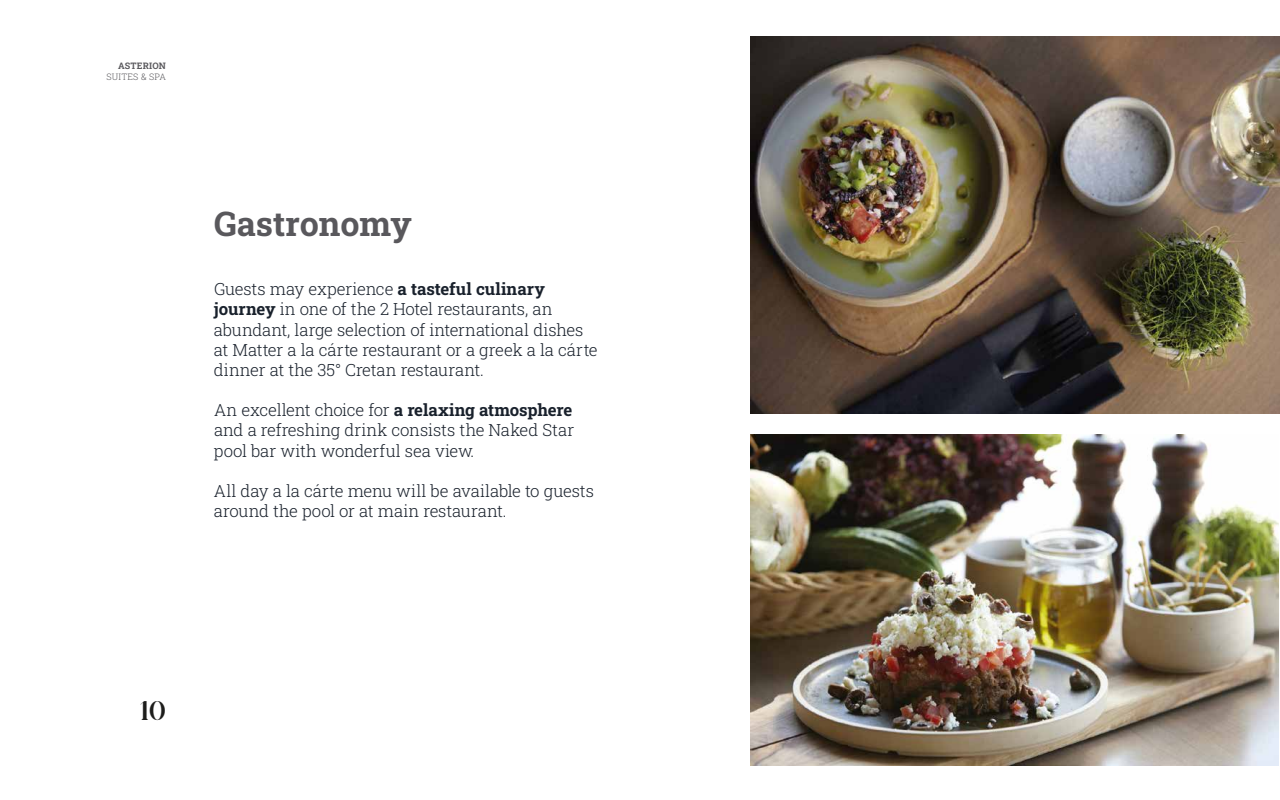
<style>
.page{position:relative;width:1280px;height:800px;background:#fff}
.page>*{position:absolute;margin:0;border:0;box-sizing:border-box;transform-origin:0 0}
.t1{font:700 34px "Roboto Slab";color:#59585c}
.t2{font:700 27px "Voyage";color:#1d1d1b}
.t3{font:300 16.8px/20.2px "Roboto Slab";letter-spacing:-.01em;color:#19212c}
.t4{font:300 9px "Roboto Slab";letter-spacing:.02em;color:#59585c}
.t5{font:700 9px "Roboto Slab";letter-spacing:.02em;color:#59585c}
.s1{font-weight:700}
</style>
<div class="page">
<img style="left:750px;top:36px;width:530px;height:377px">
<img style="left:750px;top:434px;width:529px;height:332px">
<p class="t5" style="left:118px;top:60px;width:49px">ASTERION</p>
<p class="t4" style="left:107px;top:71px;width:61px">SUITES &amp; SPA</p>
<h1 class="t1" style="left:214px;top:200px;width:199px">Gastronomy</h1>
<p class="t3" style="left:214px;top:279px;width:385px">Guests may experience <span class="s1">a tasteful culinary journey</span> in one of the 2 Hotel restaurants, an abundant, large selection of international dishes at Matter a la cárte restaurant or a greek a la cárte dinner at the 35° Cretan restaurant.</p>
<p class="t3" style="left:214px;top:400px;width:362px;text-align:justify">An excellent choice for <span class="s1">a relaxing atmosphere </span>and a refreshing drink consists the Naked Star pool bar with wonderful sea view.</p>
<p class="t3" style="left:214px;top:480px;width:382px">All day a la cárte menu will be available to guests around the pool or at main restaurant.</p>
<h2 class="t2" style="left:141px;top:694px;width:27px">10</h2>
</div>
